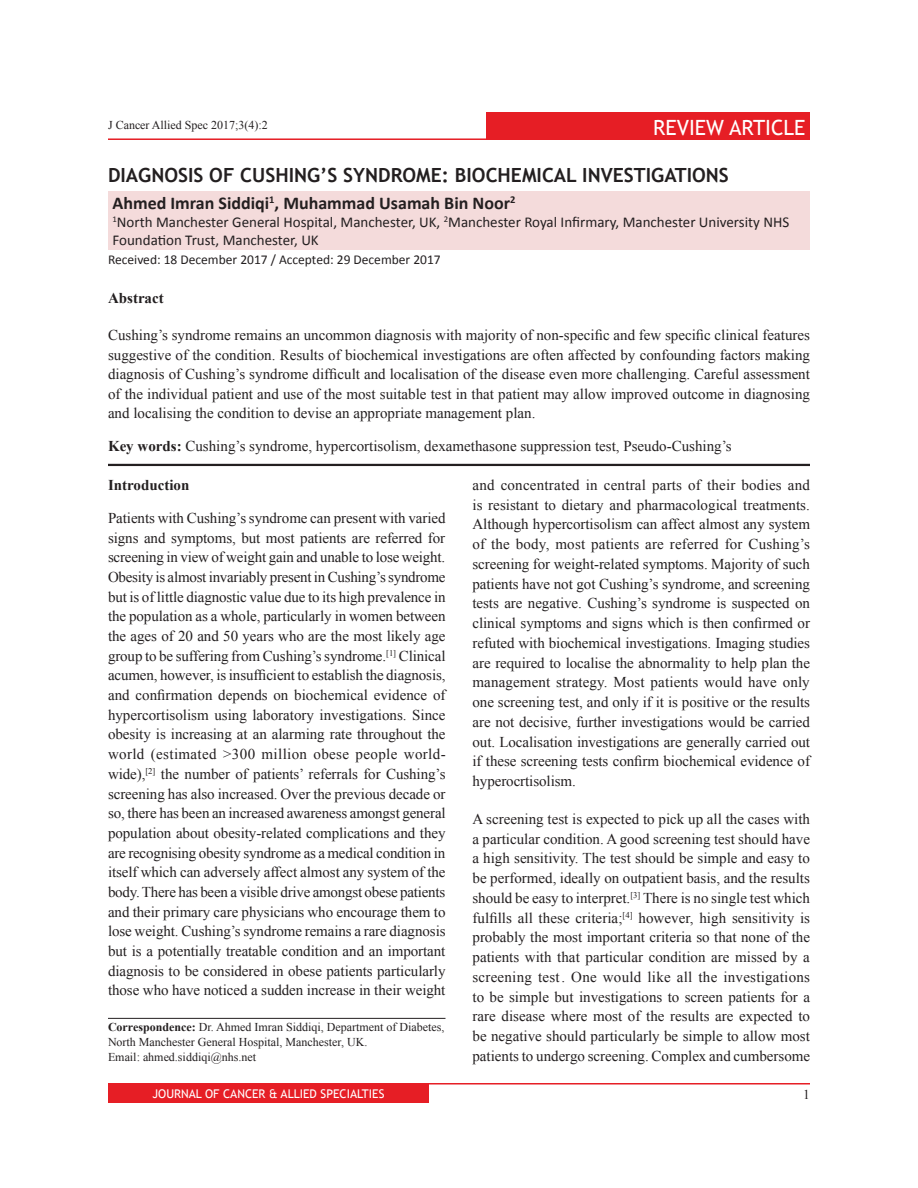
<style>
.page{position:relative;width:918px;height:1188px;background:#fff}
.page>*{position:absolute;margin:0;border:0;box-sizing:border-box;transform-origin:0 0}
.t1{font:21px "Trebuchet MS";color:#fff}
.AT{font:700 19.5px "Trebuchet MS";color:#231f20}
.AU{font:700 18px "Calibri";color:#231f20}
.TX{font:15px/19.8px "Times New Roman";letter-spacing:-.005em;color:#231f20;text-align:justify}
.ABS{font:15px/19.5px "Times New Roman";color:#231f20;text-align:justify}
.AFF{font:15px/18px "Calibri";color:#231f20}
.KWD{font:15px "Times New Roman";color:#231f20}
.ABSH{font:700 15px "Times New Roman";color:#231f20}
.HIS{font:13.5px "Calibri";color:#231f20}
.Folio{font:13.5px "Times New Roman";color:#231f20}
.ADD{font:12px/15px "Times New Roman";color:#231f20}
.t2{font:12px "Trebuchet MS";color:#fff}
.s1{font-weight:700}
</style>
<div class="page">
<div style="left:108px;top:1085px;width:321px;height:18px;background:#e61e25"></div>
<hr style="left:108px;top:1083px;width:702px;height:2px;background:#e61e25">
<div style="left:486px;top:112px;width:324px;height:28px;background:#e61e25"></div>
<hr style="left:108px;top:138px;width:687px;height:2px;background:#e61e25">
<div style="left:108px;top:191px;width:702px;height:58px;background:#f4dbdb"></div>
<hr style="left:108px;top:464px;width:702px;height:2px;background:#231f20">
<hr style="left:108px;top:1018px;width:338px;height:1px;background:#231f20">
<h1 class="t1" style="left:653px;top:115px;width:154px">REVIEW ARTICLE</h1>
<p class="ADD" style="left:108px;top:117px;width:161px">J Cancer Allied Spec 2017;3(4):2</p>
<p class="AT" style="left:108px;top:163px;width:622px">DIAGNOSIS OF CUSHING’S SYNDROME: BIOCHEMICAL INVESTIGATIONS</p>
<p class="AU" style="left:112px;top:190px;width:404px">Ahmed Imran Siddiqi<sup>1</sup>, Muhammad Usamah Bin Noor<sup>2</sup></p>
<p class="AFF" style="left:112px;top:212px;width:678px"><sup>1</sup>North Manchester General Hospital, Manchester, UK, <sup>2</sup>Manchester Royal Infirmary, Manchester University NHS<br>Foundation Trust, Manchester, UK</p>
<p class="HIS" style="left:108px;top:250px;width:334px">Received: 18 December 2017 / Accepted: 29 December 2017</p>
<p class="ABSH" style="left:108px;top:287px;width:57px">Abstract</p>
<p class="ABS" style="left:108px;top:325px;width:704px">Cushing’s syndrome remains an uncommon diagnosis with majority of non-specific and few specific clinical features suggestive of the condition. Results of biochemical investigations are often affected by confounding factors making diagnosis of Cushing’s syndrome difficult and localisation of the disease even more challenging. Careful assessment of the individual patient and use of the most suitable test in that patient may allow improved outcome in diagnosing and localising the condition to devise an appropriate management plan.</p>
<p class="KWD" style="left:108px;top:435px;width:625px"><span class="s1">Key words:</span> Cushing’s syndrome, hypercortisolism, dexamethasone suppression test, Pseudo-Cushing’s</p>
<h1 class="ABSH" style="left:108px;top:474px;width:83px">Introduction</h1>
<p class="TX" style="left:108px;top:508px;width:339px">Patients with Cushing’s syndrome can present with varied signs and symptoms, but most patients are referred for screening in view of weight gain and unable to lose weight.<br>Obesity is almost invariably present in Cushing’s syndrome but is of little diagnostic value due to its high prevalence in the population as a whole, particularly in women between the ages of 20 and 50 years who are the most likely age group to be suffering from Cushing’s syndrome.<sup>[1]</sup> Clinical acumen, however, is insufficient to establish the diagnosis, and confirmation depends on biochemical evidence of hypercortisolism using laboratory investigations. Since obesity is increasing at an alarming rate throughout the world (estimated &gt;300 million obese people world&shy;wide),<sup>[2]</sup> the number of patients’ referrals for Cushing’s screening has also increased. Over the previous decade or so, there has been an increased awareness amongst general population about obesity-related complications and they are recognising obesity syndrome as a medical condition in itself which can adversely affect almost any system of the body. There has been a visible drive amongst obese patients and their primary care physicians who encourage them to lose weight. Cushing’s syndrome remains a rare diagnosis but is a potentially treatable condition and an important diagnosis to be considered in obese patients particularly those who have noticed a sudden increase in their weight</p>
<p class="ADD" style="left:108px;top:1019px;width:338px"><span class="s1">Correspondence:</span> Dr. Ahmed Imran Siddiqi, Department of Diabetes,<br>North Manchester General Hospital, Manchester, UK.<br>Email: ahmed.siddiqi@nhs.net</p>
<p class="TX" style="left:472px;top:475px;width:339px">and concentrated in central parts of their bodies and is resistant to dietary and pharmacological treatments.<br>Although hypercortisolism can affect almost any system of the body, most patients are referred for Cushing’s screening for weight-related symptoms. Majority of such patients have not got Cushing’s syndrome, and screening tests are negative. Cushing’s syndrome is suspected on clinical symptoms and signs which is then confirmed or refuted with biochemical investigations. Imaging studies are required to localise the abnormality to help plan the management strategy. Most patients would have only one screening test, and only if it is positive or the results are not decisive, further investigations would be carried out. Localisation investigations are generally carried out if these screening tests confirm biochemical evidence of hyperocrtisolism.</p>
<p class="TX" style="left:472px;top:808px;width:339px">A screening test is expected to pick up all the cases with a particular condition. A good screening test should have a high sensitivity. The test should be simple and easy to be performed, ideally on outpatient basis, and the results should be easy to interpret.<sup>[3]</sup> There is no single test which fulfills all these criteria;<sup>[4]</sup> however, high sensitivity is probably the most important criteria so that none of the patients with that particular condition are missed by a screening test. One would like all the investigations to be simple but investigations to screen patients for a rare disease where most of the results are expected to be negative should particularly be simple to allow most patients to undergo screening. Complex and cumbersome</p>
<p class="t2" style="left:153px;top:1086px;width:233px">JOURNAL OF CANCER &amp; ALLIED SPECIALTIES</p>
<p class="Folio" style="left:803px;top:1085px;width:8px">1</p>
</div>
